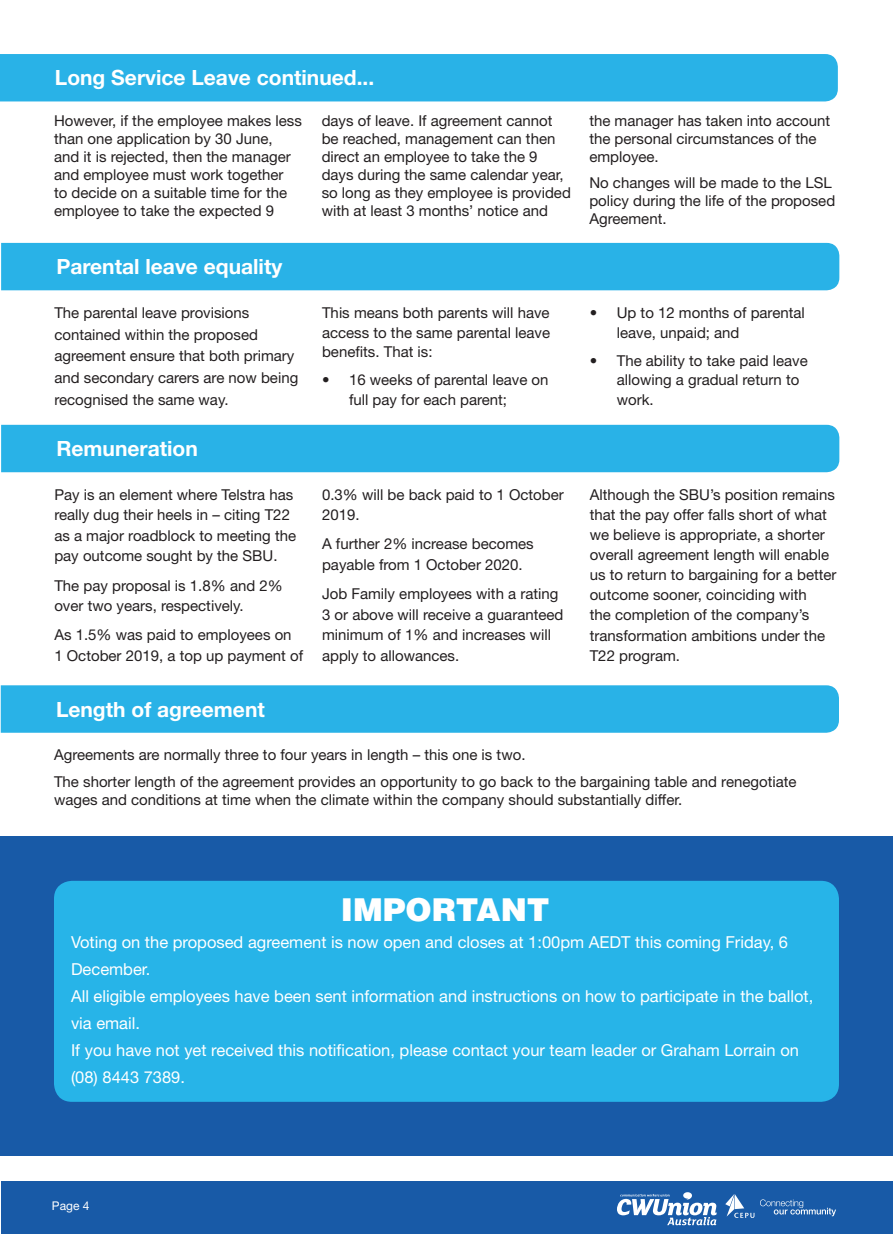
<style>
.page{position:relative;width:893px;height:1234px;background:#fff}
.page>*{position:absolute;margin:0;border:0;box-sizing:border-box;transform-origin:0 0}
.t1{font:900 31.5px "Helvetica";color:#fff}
.t2{font:700 21px "Helvetica Neue LT Std";color:#fff}
.t3{font:16.5px/27px "Helvetica Neue LT Std";color:#fff}
.t4{font:15px/18px "Helvetica Neue LT Std";color:#231f20}
.t5{font:12px "Helvetica Neue LT Std";color:#fff}
</style>
<div class="page">
<div style="left:1px;top:424px;width:838px;height:48px;background:#29b2e7"></div>
<div style="left:1px;top:243px;width:838px;height:47px;background:#29b2e7"></div>
<div style="left:1px;top:1181px;width:892px;height:52px;background:#185aa7"></div>
<svg style="left:617px;top:1192px;width:100px;height:32px"></svg>
<svg style="left:760px;top:1199px;width:76px;height:16px"></svg>
<svg style="left:725px;top:1194px;width:29px;height:23px"></svg>
<div style="left:0;top:54px;width:838px;height:47px;background:#29b2e7"></div>
<div style="left:1px;top:685px;width:838px;height:47px;background:#29b2e7"></div>
<div style="left:0;top:836px;width:893px;height:318px;background:#185aa7"></div>
<div style="left:54px;top:880px;width:785px;height:221px;background:#27b4e8;border-radius:18px"></div>
<h2 class="t2" style="left:55px;top:65px;width:321px">Long Service Leave continued...</h2>
<p class="t4" style="left:54px;top:111px;width:249px">However, if the employee makes less than one application by 30 June,<br>and it is rejected, then the manager and employee must work together<br>to decide on a suitable time for the employee to take the expected 9</p>
<p class="t4" style="left:322px;top:111px;width:251px">days of leave. If agreement cannot be reached, management can then direct an employee to take the 9 days during the same calendar year, so long as they employee is provided with at least 3 months’ notice and</p>
<p class="t4" style="left:589px;top:111px;width:242px">the manager has taken into account the personal circumstances of the employee.</p>
<p class="t4" style="left:589px;top:173px;width:247px">No changes will be made to the LSL policy during the life of the proposed<br>Agreement.</p>
<h2 class="t2" style="left:56px;top:253px;width:227px">Parental leave equality</h2>
<p class="t4" style="left:54px;top:301px;width:245px;line-height:21.8px">The parental leave provisions contained within the proposed agreement ensure that both primary and secondary carers are now being recognised the same way.</p>
<p class="t4" style="left:322px;top:302px;width:230px;line-height:19.6px;text-align:justify">This means both parents will have access to the same parental leave benefits. That is:</p>
<p class="t4" style="left:349px;top:370px;width:201px;line-height:19.6px;text-indent:-27px">• 16 weeks of parental leave on full pay for each parent;</p>
<h2 class="t2" style="left:56px;top:435px;width:143px">Remuneration</h2>
<p class="t4" style="left:54px;top:484px;width:243px;line-height:20.5px">Pay is an element where Telstra has really dug their heels in – citing T22 as a major roadblock to meeting the pay outcome sought by the SBU.</p>
<p class="t4" style="left:54px;top:574px;width:230px;line-height:20.5px">The pay proposal is 1.8% and 2% over two years, respectively.</p>
<p class="t4" style="left:54px;top:624px;width:250px;line-height:20.5px">As 1.5% was paid to employees on<br>1 October 2019, a top up payment of</p>
<p class="t4" style="left:322px;top:484px;width:243px;line-height:20.5px">0.3% will be back paid to 1 October<br>2019.</p>
<p class="t4" style="left:322px;top:533px;width:213px;line-height:20.5px">A further 2% increase becomes payable from 1 October 2020.</p>
<p class="t4" style="left:322px;top:583px;width:243px;line-height:20.5px">Job Family employees with a rating<br>3 or above will receive a guaranteed minimum of 1% and increases will apply to allowances.</p>
<p class="t4" style="left:617px;top:302px;width:190px;line-height:19.6px;text-indent:-27px">• Up to 12 months of parental leave, unpaid; and</p>
<p class="t4" style="left:617px;top:350px;width:193px;line-height:19.6px;text-indent:-27px">• The ability to take paid leave allowing a gradual return to work.</p>
<p class="t4" style="left:590px;top:484px;width:248px;line-height:20.1px">Although the SBU’s position remains that the pay offer falls short of what we believe is appropriate, a shorter overall agreement length will enable us to return to bargaining for a better outcome sooner, coinciding with<br>the completion of the company’s transformation ambitions under the T22 program.</p>
<h2 class="t2" style="left:56px;top:696px;width:210px">Length of agreement</h2>
<p class="t4" style="left:54px;top:741px;width:744px;line-height:26.5px">Agreements are normally three to four years in length – this one is two.<br>The shorter length of the agreement provides an opportunity to go back to the bargaining table and renegotiate</p>
<p class="t4" style="left:54px;top:790px;width:630px">wages and conditions at time when the climate within the company should substantially differ.</p>
<h1 class="t1" style="left:341px;top:888px;width:210px">IMPORTANT</h1>
<p class="t3" style="left:71px;top:927px;width:744px">Voting on the proposed agreement is now open and closes at 1:00pm AEDT this coming Friday, 6<br>December.<br>All eligible employees have been sent information and instructions on how to participate in the ballot, via email.<br>If you have not yet received this notification, please contact your team leader or Graham Lorrain on (08) 8443 7389.</p>
<p class="t5" style="left:52px;top:1198px;width:39px">Page 4</p>
</div>
